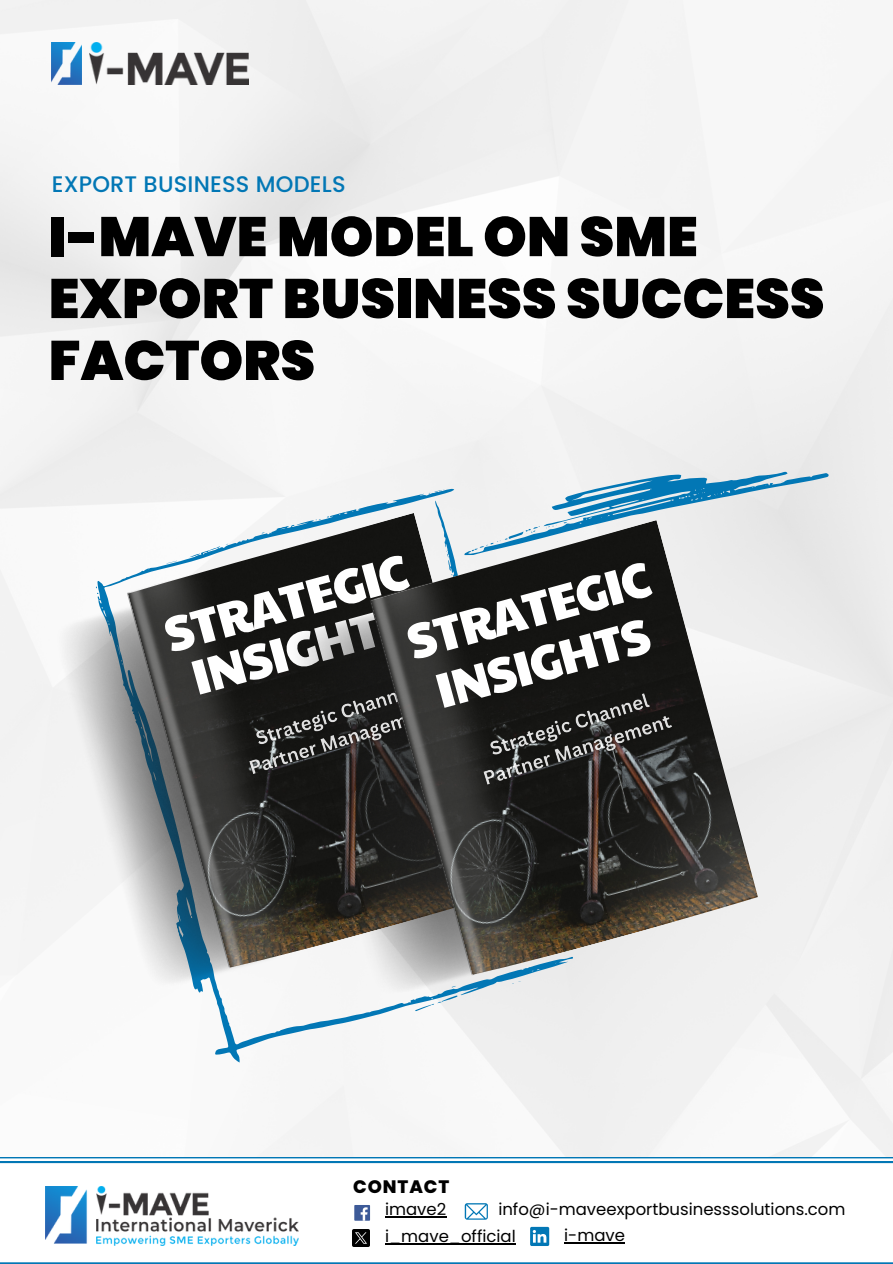
<style>
.page{position:relative;width:893px;height:1264px;background:#fff}
.page>*{position:absolute;margin:0;border:0;box-sizing:border-box;transform-origin:0 0}
.t1{font:900 55.5px/61.8px "Poppins";color:#000}
.t2{font:49.05px/48.3px "Paytone One";color:#fff;text-align:center}
.t3{font:500 22.5px "Poppins";letter-spacing:.01em;color:#0277b5}
.t4{font:800 18px "Poppins";letter-spacing:.05em;color:#000}
.t5{font:16.5px "Poppins";color:#000}
</style>
<div class="page">
<img style="left:0;top:0;width:892px;height:1157px">
<svg style="left:89px;top:484px;width:489px;height:585px"></svg>
<img style="left:43px;top:586px;width:228px;height:409px">
<img style="left:128px;top:513px;width:334px;height:81px">
<img style="left:126px;top:569px;width:185px;height:400px">
<img style="left:271px;top:595px;width:245px;height:409px">
<img style="left:279px;top:594px;width:246px;height:409px">
<svg style="left:462px;top:470px;width:368px;height:85px"></svg>
<img style="left:233px;top:670px;width:136px;height:117px">
<img style="left:370px;top:520px;width:387px;height:454px">
<img style="left:369px;top:576px;width:184px;height:400px">
<img style="left:550px;top:663px;width:210px;height:274px">
<img style="left:51px;top:43px;width:31px;height:41px">
<img style="left:89px;top:43px;width:159px;height:41px">
<img style="left:467px;top:680px;width:215px;height:117px">
<svg style="left:0;top:1157px;width:892px;height:2px;background:#4a9eca"></svg>
<svg style="left:0;top:1161px;width:892px;height:102px"></svg>
<img style="left:45px;top:1186px;width:253px;height:59px">
<svg style="left:528px;top:1222px;width:21px;height:23px"></svg>
<svg style="left:463px;top:1198px;width:25px;height:21px"></svg>
<hr style="left:564px;top:1242px;width:61px;height:1px;background:#000">
<hr style="left:385px;top:1216px;width:61px;height:1px;background:#000">
<hr style="left:385px;top:1243px;width:130px;height:1px;background:#000">
<img style="left:352px;top:1229px;width:17px;height:17px">
<div style="left:354px;top:1204px;width:16px;height:16px;background:#3d5a98"></div>
<svg style="left:360px;top:1207px;width:7px;height:13px"></svg>
<p class="t3" style="left:52px;top:169px;width:295px">EXPORT BUSINESS MODELS</p>
<h2 class="t1" style="left:49px;top:206px;width:777px">I-MAVE MODEL ON SME<br>EXPORT BUSINESS SUCCESS<br>FACTORS</h2>
<h3 class="t2" style="left:158px;top:609px;width:252px;rotate:-15deg">STRATEGIC<br>INSIGHTS</h3>
<p class="t2" style="left:400px;top:613px;width:252px;line-height:54.4px;rotate:-15deg">STRATEGIC<br>INSIGHTS</p>
<p class="t4" style="left:351px;top:1169px;width:97px">CONTACT</p>
<p class="t4" style="left:353px;top:1173px;width:97px">CONTACT</p>
<p class="t5" style="left:496px;top:1193px;width:348px">info@i-maveexportbusinesssolutions.com</p>
<p class="t5" style="left:562px;top:1218px;width:62px">i-mave</p>
<p class="t5" style="left:383px;top:1193px;width:63px">imave2</p>
<h2 class="t5" style="left:383px;top:1219px;width:132px">i_mave_official</h2>
<p class="t5" style="left:498px;top:1197px;width:348px">info@i-maveexportbusinesssolutions.com</p>
<p class="t5" style="left:564px;top:1223px;width:62px">i-mave</p>
<h4 class="t5" style="left:385px;top:1197px;width:63px">imave2</h4>
<p class="t5" style="left:385px;top:1224px;width:132px">i_mave_official</p>
</div>
